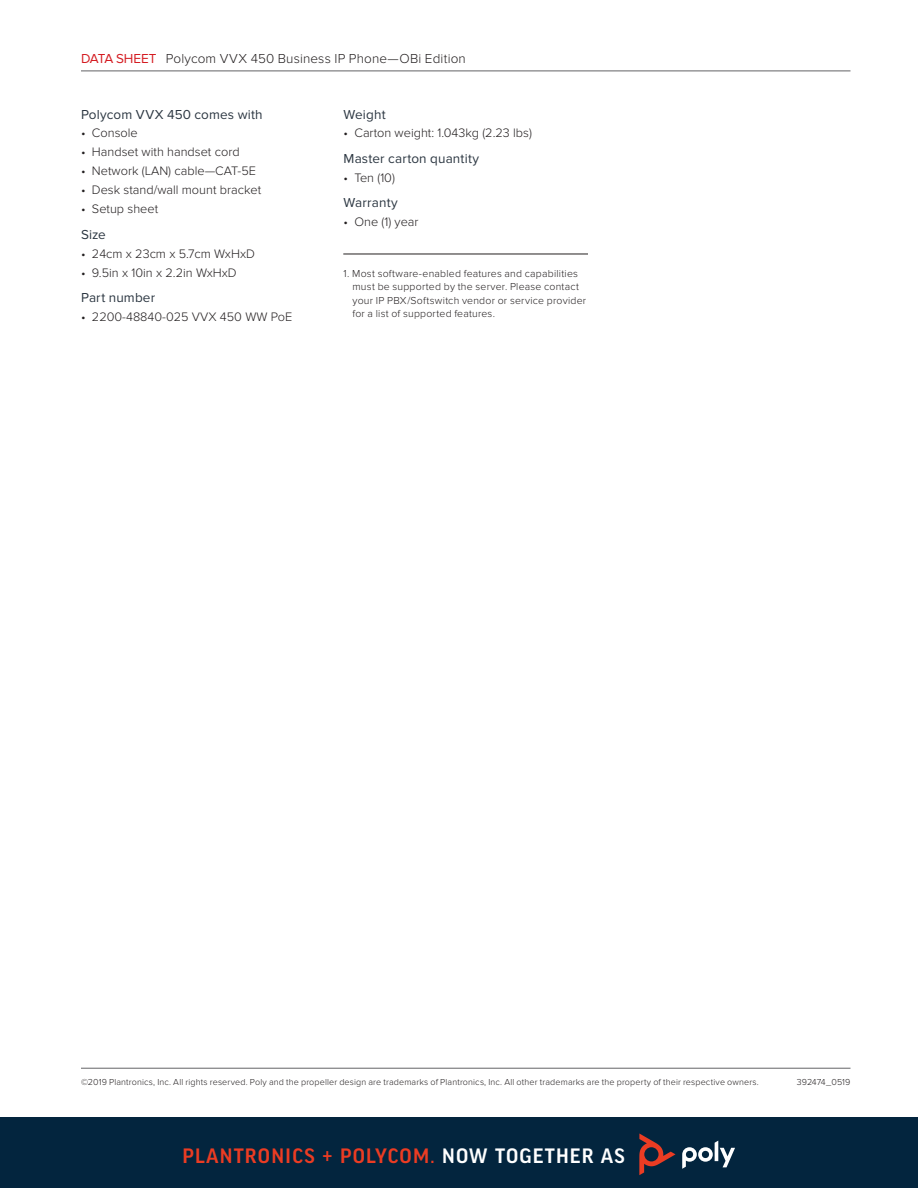
<style>
.page{position:relative;width:918px;height:1188px;background:#fff}
.page>*{position:absolute;margin:0;border:0;box-sizing:border-box;transform-origin:0 0}
.t1{font:500 22.2px "Good Headline Offc Pro";letter-spacing:.05em;color:#eb3c23}
.t2{font:13.5px "Proxima Nova";letter-spacing:.01em;color:#2c3742}
.t3{font:300 13.5px "Proxima Nova";letter-spacing:.01em;color:#231f20}
.t4{font:300 12.75px "Proxima Nova";color:#231f20}
.t5{font:300 10.5px/13.5px "Proxima Nova";letter-spacing:.02em;color:#231f20}
.t6{font:300 9px "Proxima Nova";letter-spacing:.015em;color:#231f20}
.t7{font:300 9px "Proxima Nova";letter-spacing:-.005em;color:#231f20}
.s1{font-weight:400;color:#d41b21}
.s2{color:#fff}
</style>
<div class="page">
<hr style="left:81px;top:71px;width:769px;height:1px;background:#636366">
<hr style="left:81px;top:1068px;width:769px;height:1px;background:#636366">
<hr style="left:343px;top:254px;width:245px;height:1px;background:#231f20">
<div style="left:0;top:1118px;width:918px;height:70px;background:#03253e"></div>
<svg style="left:682px;top:1140px;width:53px;height:29px"></svg>
<svg style="left:639px;top:1133px;width:37px;height:42px"></svg>
<p class="t3" style="left:81px;top:51px;width:386px"><span class="s1">DATA SHEET</span> Polycom VVX 450 Business IP Phone—OBi Edition</p>
<p class="t2" style="left:81px;top:106px;width:183px">Polycom VVX 450 comes with</p>
<p class="t4" style="left:81px;top:126px;width:58px">• Console</p>
<p class="t4" style="left:81px;top:145px;width:160px">• Handset with handset cord</p>
<p class="t4" style="left:81px;top:164px;width:177px">• Network (LAN) cable—CAT-5E</p>
<p class="t4" style="left:81px;top:183px;width:182px">• Desk stand/wall mount bracket</p>
<p class="t4" style="left:81px;top:202px;width:79px">• Setup sheet</p>
<p class="t2" style="left:81px;top:227px;width:26px">Size</p>
<p class="t4" style="left:81px;top:246px;width:175px">• 24cm x 23cm x 5.7cm WxHxD</p>
<p class="t4" style="left:81px;top:265px;width:157px">• 9.5in x 10in x 2.2in WxHxD</p>
<p class="t2" style="left:81px;top:290px;width:76px">Part number</p>
<p class="t4" style="left:81px;top:309px;width:213px">• 2200-48840-025 VVX 450 WW PoE</p>
<p class="t2" style="left:344px;top:106px;width:44px">Weight</p>
<p class="t4" style="left:344px;top:126px;width:190px">• Carton weight: 1.043kg (2.23 lbs)</p>
<p class="t2" style="left:344px;top:151px;width:137px">Master carton quantity</p>
<p class="t4" style="left:344px;top:170px;width:53px">• Ten (10)</p>
<p class="t2" style="left:344px;top:195px;width:56px">Warranty</p>
<p class="t4" style="left:344px;top:214px;width:77px">• One (1) year</p>
<p class="t5" style="left:352px;top:267px;width:235px;text-indent:-9px">1. Most software-enabled features and capabilities must be supported by the server. Please contact your IP PBX/Softswitch vendor or service provider for a list of supported features.</p>
<p class="t6" style="left:81px;top:1077px;width:679px">©2019 Plantronics, Inc. All rights reserved. Poly and the propeller design are trademarks of Plantronics, Inc. All other trademarks are the property of their respective owners.</p>
<p class="t7" style="left:797px;top:1077px;width:55px">392474_0519</p>
<h1 class="t1" style="left:182px;top:1146px;width:444px">PLANTRONICS + POLYCOM. <span class="s2">NOW TOGETHER AS</span></h1>
</div>
